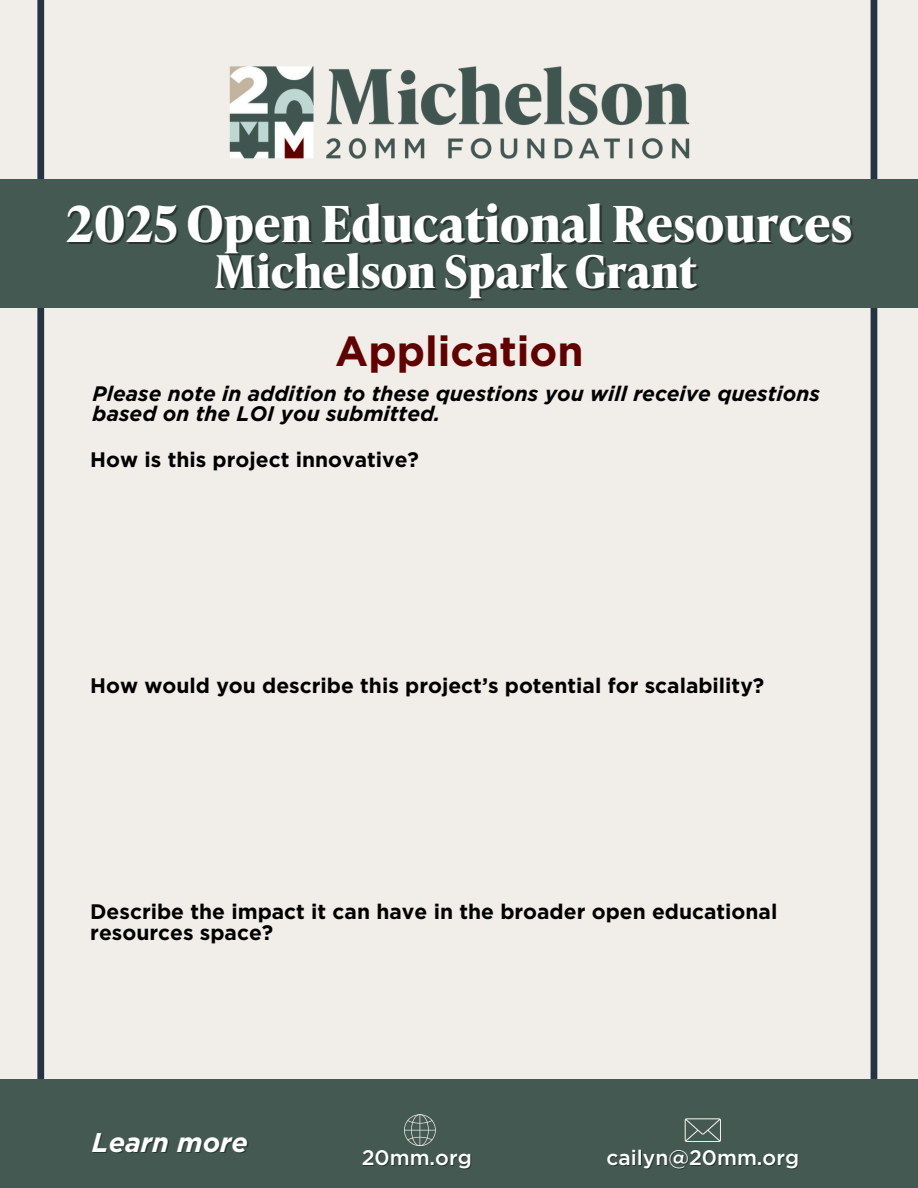
<style>
.page{position:relative;width:918px;height:1188px;background:#f1ede9}
.page>*{position:absolute;margin:0;border:0;box-sizing:border-box;transform-origin:0 0}
.t1{font:700 49.5px "Ivy Presto Text";color:#fff}
.t2{font:700 45px "Ivy Presto Text";color:#fff}
.t3{font:700 42px "Gotham";color:#610202}
.t4{font:italic 700 27px "Gotham";color:#fff}
.t5{font:700 21px/21.3px "Gotham";color:#000}
.t6{font:italic 700 21px/20.2px "Gotham";color:#000}
.t7{font:500 21px "Gotham";color:#fff}
</style>
<div class="page">
<div style="left:37px;top:0;width:7px;height:1188px;background:#243441"></div>
<div style="left:871px;top:0;width:6px;height:1188px;background:#243441"></div>
<div style="left:0;top:1080px;width:918px;height:108px;background:#445952"></div>
<svg style="left:404px;top:1114px;width:32px;height:32px"></svg>
<svg style="left:685px;top:1118px;width:36px;height:24px"></svg>
<div style="left:0;top:179px;width:918px;height:129px;background:#445952"></div>
<img style="left:229px;top:66px;width:461px;height:93px">
<h1 class="t1" style="left:66px;top:183px;width:788px">2025 Open Educational Resources</h1>
<h2 class="t2" style="left:214px;top:235px;width:484px">Michelson Spark Grant</h2>
<h3 class="t3" style="left:335px;top:333px;width:250px">Application</h3>
<p class="t6" style="left:93px;top:383px;width:729px">Please note in addition to these questions you will receive questions based on the LOI you submitted.</p>
<p class="t5" style="left:90px;top:450px;width:330px">How is this project innovative?</p>
<p class="t5" style="left:90px;top:676px;width:676px">How would you describe this project’s potential for scalability?</p>
<p class="t5" style="left:90px;top:902px;width:689px">Describe the impact it can have in the broader open educational resources space?</p>
<p class="t4" style="left:92px;top:1131px;width:158px">Learn more</p>
<p class="t7" style="left:362px;top:1149px;width:112px">20mm.org</p>
<p class="t7" style="left:607px;top:1149px;width:194px">cailyn@20mm.org</p>
</div>
